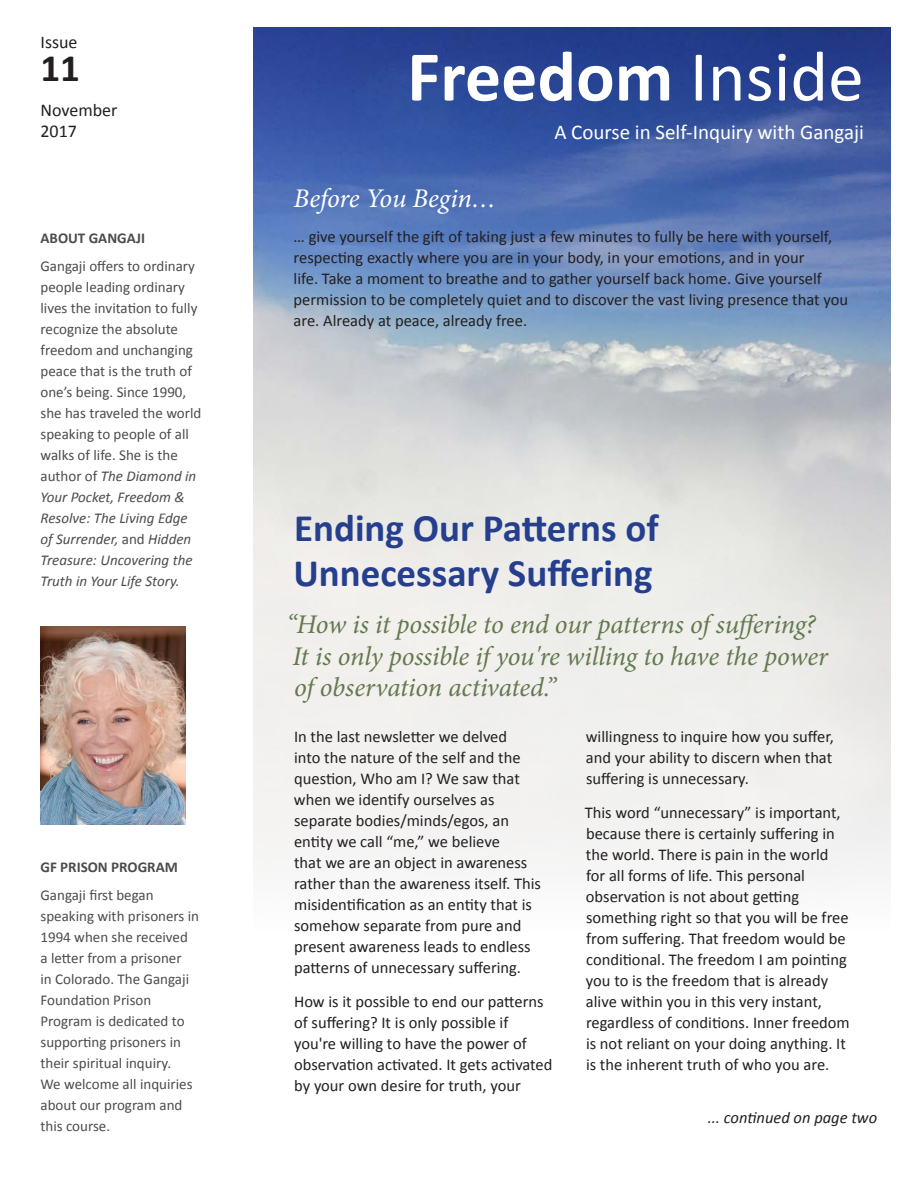
<style>
.page{position:relative;width:918px;height:1188px;background:#fff}
.page>*{position:absolute;margin:0;border:0;box-sizing:border-box;transform-origin:0 0}
.t1{font:700 72px "Calibri";color:#fff}
.t2{font:700 39px/45px "Calibri";color:#253f8e}
.t3{font:700 39px "Calibri";color:#231f20}
.t4{font:italic 27px/31.5px "Minion Pro";letter-spacing:-.01em;color:#64794e}
.t5{font:italic 27px "Minion Pro";letter-spacing:-.01em;color:#fff}
.t6{font:21px "Calibri";color:#fff}
.t7{font:18px/21px "Calibri";color:#231f20}
.t8{font:16.5px/21px "Calibri";color:#231f20}
.t9{font:italic 16.5px "Calibri";color:#231f20}
.t10{font:15px/21px "Calibri";color:#4b4c4d}
.t11{font:700 15px "Calibri";color:#4b4c4d}
.s1{font-style:italic}
.s2{font-weight:400}
</style>
<div class="page">
<img style="left:253px;top:27px;width:638px;height:850px">
<img style="left:40px;top:626px;width:146px;height:199px">
<p class="t7" style="left:40px;top:31px;width:39px">Issue</p>
<h2 class="t3" style="left:40px;top:44px;width:41px">11</h2>
<p class="t7" style="left:40px;top:99px;width:79px">November<br>2017</p>
<p class="t11" style="left:40px;top:229px;width:106px">ABOUT GANGAJI</p>
<p class="t10" style="left:40px;top:255px;width:162px">Gangaji offers to ordinary people leading ordinary lives the invitation to fully recognize the absolute freedom and unchanging peace that is the truth of one’s being. Since 1990, she has traveled the world speaking to people of all walks of life. She is the author of <span class="s1">The Diamond in<br>Your Pocket, Freedom &amp;<br>Resolve: The Living Edge of Surrender,</span> and <span class="s1">Hidden<br>Treasure: Uncovering the<br>Truth in Your Life Story.</span></p>
<p class="t11" style="left:40px;top:858px;width:139px">GF PRISON PROGRAM</p>
<p class="t10" style="left:40px;top:884px;width:160px">Gangaji first began speaking with prisoners in<br>1994 when she received<br>a letter from a prisoner<br>in Colorado. The Gangaji<br>Foundation Prison<br>Program is dedicated to supporting prisoners in their spiritual inquiry.<br>We welcome all inquiries about our program and this course.</p>
<h1 class="t1" style="left:407px;top:32px;width:458px">Freedom <span class="s2">Inside</span></h1>
<p class="t6" style="left:554px;top:119px;width:311px">A Course in Self-Inquiry with Gangaji</p>
<h3 class="t5" style="left:294px;top:180px;width:204px">Before You Begin…</h3>
<p class="t8" style="left:294px;top:226px;width:556px">… give yourself the gift of taking just a few minutes to fully be here with yourself, respecting exactly where you are in your body, in your emotions, and in your<br>life. Take a moment to breathe and to gather yourself back home. Give yourself permission to be completely quiet and to discover the vast living presence that you are. Already at peace, already free.</p>
<h2 class="t2" style="left:293px;top:505px;width:367px">Ending Our Patterns of<br>Unnecessary Suffering</h2>
<h3 class="t4" style="left:286px;top:609px;width:543px">“How is it possible to end our patterns of suffering?<br>It is only possible if you're willing to have the power of observation activated.”</h3>
<p class="t8" style="left:294px;top:726px;width:249px">In the last newsletter we delved<br>into the nature of the self and the question, Who am I? We saw that when we identify ourselves as separate bodies/minds/egos, an entity we call “me,” we believe<br>that we are an object in awareness rather than the awareness itself. This misidentification as an entity that is somehow separate from pure and present awareness leads to endless patterns of unnecessary suffering.</p>
<p class="t8" style="left:294px;top:991px;width:260px">How is it possible to end our patterns of suffering? It is only possible if you're willing to have the power of observation activated. It gets activated by your own desire for truth, your</p>
<p class="t8" style="left:586px;top:726px;width:249px;text-align:justify">willingness to inquire how you suffer, and your ability to discern when that suffering is unnecessary.</p>
<p class="t8" style="left:585px;top:802px;width:266px">This word “unnecessary” is important, because there is certainly suffering in the world. There is pain in the world for all forms of life. This personal observation is not about getting something right so that you will be free from suffering. That freedom would be conditional. The freedom I am pointing you to is the freedom that is already alive within you in this very instant, regardless of conditions. Inner freedom is not reliant on your doing anything. It is the inherent truth of who you are.</p>
<p class="t9" style="left:708px;top:1108px;width:171px">... continued on page two</p>
</div>
